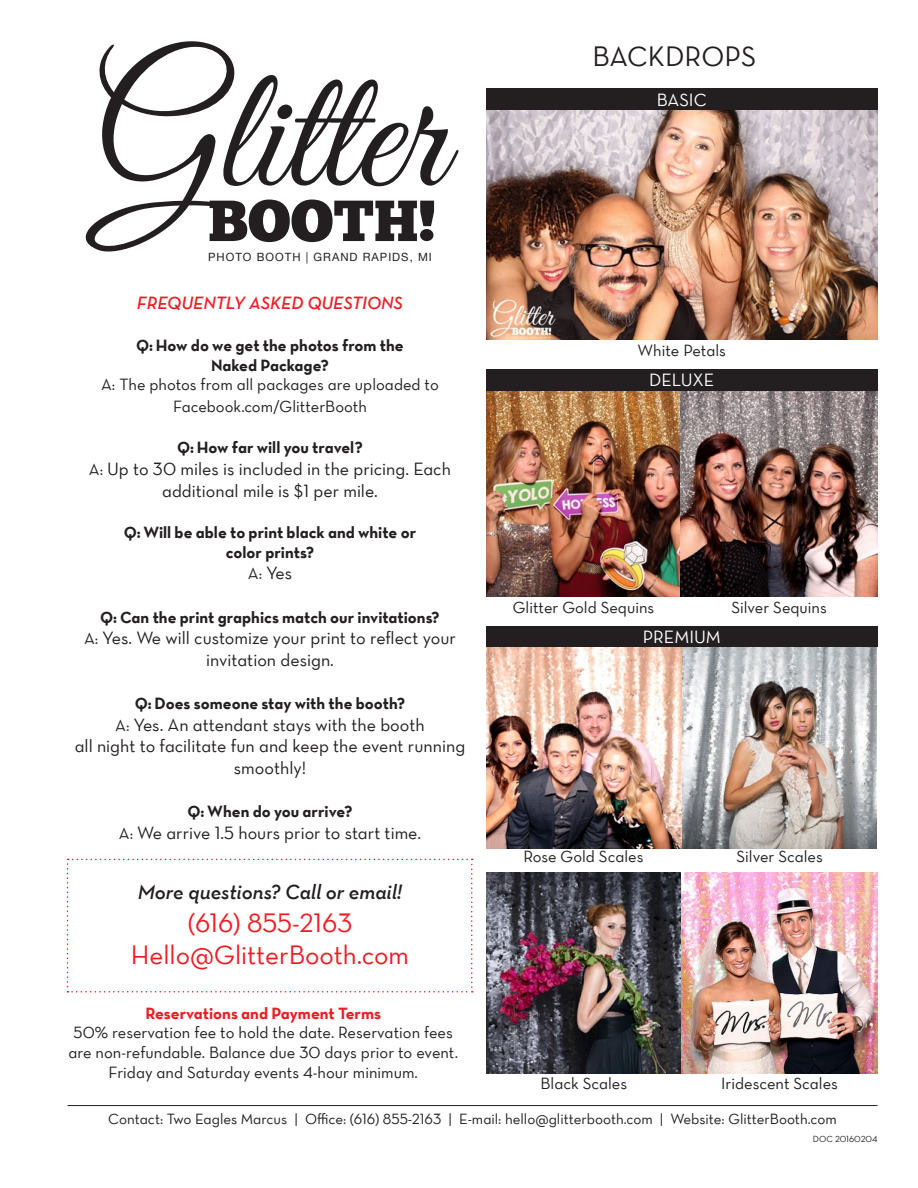
<style>
.page{position:relative;width:918px;height:1188px;background:#fff}
.page>*{position:absolute;margin:0;border:0;box-sizing:border-box;transform-origin:0 0}
.t1{font:176.55px "Great Vibes";color:#231f20}
.t2{font:57.75px "Chunk Five";color:#231f20}
.t3{font:28.5px "Neutra Text Book Alt";color:#231f20}
.t4{font:27px "Neutra Text Book Alt";color:#ee1d23}
.t5{font:italic 600 21px "Neutra Text";color:#231f20}
.t6{font:18px/21.6px "Neutra Text Book Alt";color:#231f20;text-align:center}
.t7{font:italic 600 18px "Neutra Text";color:#ee1d23}
.t8{font:18px "Neutra Text Book Alt";color:#fff}
.t9{font:16.5px/19.8px "Neutra Text Book Alt";color:#231f20;text-align:center}
.t10{font:16.5px/19.8px "Neutra Text TF Bold Alt";color:#231f20;text-align:center}
.t11{font:15px "Neutra Text Book Alt";color:#231f20}
.t12{font:11.4px "Helvetica Neue";letter-spacing:.09em;color:#231f20}
.t13{font:9px "Neutra Text Book Alt";color:#231f20}
.s1{font-size:16.5px}
.s2{font-family:"Neutra Text TF Bold Alt";color:#ee1d23}
</style>
<div class="page">
<hr style="left:68px;top:1105px;width:810px;height:1px;background:#231f20">
<img style="left:486px;top:390px;width:195px;height:207px">
<img style="left:486px;top:872px;width:392px;height:201px">
<img style="left:486px;top:647px;width:391px;height:201px">
<img style="left:681px;top:390px;width:197px;height:207px">
<img style="left:486px;top:110px;width:392px;height:230px">
<div style="left:486px;top:369px;width:392px;height:21px;background:#231f20"></div>
<div style="left:486px;top:88px;width:392px;height:22px;background:#231f20"></div>
<div style="left:486px;top:626px;width:392px;height:21px;background:#231f20"></div>
<svg style="left:67px;top:859px;width:406px;height:134px"></svg>
<p class="t1" style="left:94px;top:36px;width:353px">Glitter</p>
<p class="t2" style="left:208px;top:186px;width:230px">BOOTH!</p>
<p class="t12" style="left:208px;top:249px;width:225px">PHOTO BOOTH | GRAND RAPIDS, MI</p>
<p class="t7" style="left:137px;top:292px;width:268px">FREQUENTLY ASKED QUESTIONS</p>
<p class="t10" style="left:136px;top:335px;width:269px">Q: How do we get the photos from the<br>Naked Package?</p>
<p class="t9" style="left:101px;top:374px;width:339px;line-height:21.6px">A: The photos from all packages are uploaded to<br>Facebook.com/GlitterBooth</p>
<p class="t10" style="left:177px;top:437px;width:187px">Q: How far will you travel?</p>
<p class="t6" style="left:89px;top:458px;width:364px"><span class="s1">A:</span> Up to 30 miles is included in the pricing. Each additional mile is $1 per mile.</p>
<p class="t10" style="left:124px;top:522px;width:294px">Q: Will be able to print black and white or color prints?</p>
<p class="t6" style="left:248px;top:562px;width:46px"><span class="s1">A:</span> Yes</p>
<p class="t10" style="left:100px;top:607px;width:341px">Q: Can the print graphics match our invitations?</p>
<p class="t6" style="left:84px;top:627px;width:373px"><span class="s1">A:</span> Yes. We will customize your print to reflect your invitation design.</p>
<p class="t10" style="left:135px;top:693px;width:272px">Q: Does someone stay with the booth?</p>
<p class="t6" style="left:75px;top:713px;width:392px"><span class="s1">A:</span> Yes. An attendant stays with the booth<br>all night to facilitate fun and keep the event running smoothly!</p>
<p class="t10" style="left:188px;top:801px;width:166px">Q: When do you arrive?</p>
<p class="t6" style="left:119px;top:821px;width:304px"><span class="s1">A:</span> We arrive 1.5 hours prior to start time.</p>
<p class="t5" style="left:138px;top:879px;width:266px">More questions? Call or email!</p>
<p class="t4" style="left:188px;top:906px;width:166px">(616) 855-2163</p>
<p class="t4" style="left:131px;top:939px;width:280px">Hello@GlitterBooth.com</p>
<p class="t9" style="left:68px;top:1003px;width:391px"><span class="s2">Reservations and Payment Terms<br></span>50% reservation fee to hold the date. Reservation fees are non-refundable. Balance due 30 days prior to event.<br>Friday and Saturday events 4-hour minimum.</p>
<p class="t3" style="left:592px;top:39px;width:165px">BACKDROPS</p>
<p class="t8" style="left:657px;top:89px;width:52px">BASIC</p>
<p class="t9" style="left:638px;top:340px;width:90px">White Petals</p>
<p class="t8" style="left:649px;top:369px;width:67px">DELUXE</p>
<p class="t9" style="left:513px;top:597px;width:143px">Glitter Gold Sequins</p>
<p class="t8" style="left:643px;top:626px;width:80px">PREMIUM</p>
<p class="t9" style="left:731px;top:597px;width:97px">Silver Sequins</p>
<p class="t9" style="left:523px;top:846px;width:122px">Rose Gold Scales</p>
<p class="t9" style="left:737px;top:846px;width:88px">Silver Scales</p>
<p class="t9" style="left:541px;top:1073px;width:88px">Black Scales</p>
<p class="t9" style="left:721px;top:1073px;width:118px">Iridescent Scales</p>
<p class="t11" style="left:108px;top:1110px;width:730px">Contact: Two Eagles Marcus | Office: (616) 855-2163 | E-mail: hello@glitterbooth.com | Website: GlitterBooth.com</p>
<p class="t13" style="left:813px;top:1134px;width:66px">DOC 20160204</p>
</div>
